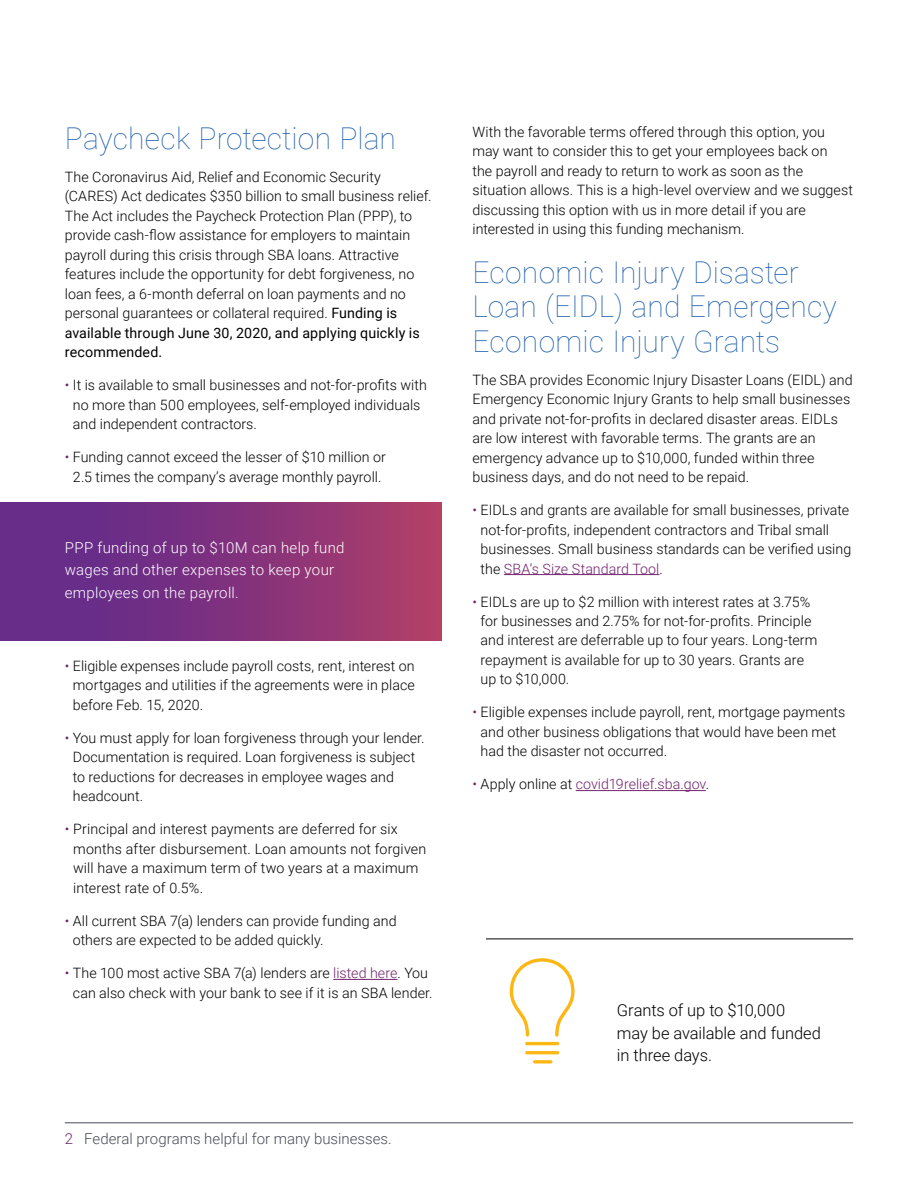
<style>
.page{position:relative;width:918px;height:1188px;background:#fff}
.page>*{position:absolute;margin:0;border:0;box-sizing:border-box;transform-origin:0 0}
.t1{font:100 30px/34.5px "Roboto";letter-spacing:.005em;color:#2261ae}
.t2{font:300 16.5px/22.5px "Roboto";letter-spacing:-.005em;color:#000}
.t3{font:300 15px/22.5px "Roboto";letter-spacing:.02em;color:#fff}
.t4{font:300 15px "Roboto";color:#474c55}
.t5{font:300 14.25px/19.5px "Roboto";letter-spacing:.005em;color:#000}
.t6{font:300 14.25px "Roboto";letter-spacing:.005em;color:#72226d}
.s1{font-weight:400}
.s2{color:#72226d}
.s3{color:#000}
</style>
<div class="page">
<hr style="left:65px;top:1122px;width:788px;height:1px;background:#474c55">
<hr style="left:333px;top:979px;width:65px;height:1px;background:#72226d">
<hr style="left:504px;top:574px;width:156px;height:1px;background:#72226d">
<hr style="left:576px;top:790px;width:130px;height:1px;background:#72226d">
<svg style="left:509px;top:958px;width:66px;height:106px"></svg>
<hr style="left:486px;top:939px;width:367px;height:1px;background:#000">
<div style="left:0;top:502px;width:442px;height:138px;background:linear-gradient(to right,#592990,#ac3d69)"></div>
<h1 class="t1" style="left:65px;top:120px;width:333px">Paycheck Protection Plan</h1>
<p class="t5" style="left:65px;top:167px;width:368px">The Coronavirus Aid, Relief and Economic Security (CARES) Act dedicates $350 billion to small business relief.<br>The Act includes the Paycheck Protection Plan (PPP), to provide cash-flow assistance for employers to maintain payroll during this crisis through SBA loans. Attractive features include the opportunity for debt forgiveness, no loan fees, a 6-month deferral on loan payments and no personal guarantees or collateral required. <span class="s1">Funding is available through June 30, 2020, and applying quickly is recommended.</span></p>
<p class="t5" style="left:73px;top:375px;width:356px;text-indent:-8px"><span class="s2">•</span> It is available to small businesses and not-for-profits with no more than 500 employees, self-employed individuals and independent contractors.</p>
<p class="t5" style="left:65px;top:447px;width:323px;text-align:center"><span class="s2">•</span> Funding cannot exceed the lesser of $10 million or<br>2.5 times the company’s average monthly payroll.</p>
<p class="t3" style="left:65px;top:536px;width:281px">PPP funding of up to $10M can help fund wages and other expenses to keep your employees on the payroll.</p>
<p class="t5" style="left:73px;top:655px;width:344px;text-align:justify;text-indent:-8px"><span class="s2">•</span> Eligible expenses include payroll costs, rent, interest on mortgages and utilities if the agreements were in place before Feb. 15, 2020.</p>
<p class="t5" style="left:73px;top:727px;width:353px;text-indent:-8px"><span class="s2">•</span> You must apply for loan forgiveness through your lender.<br>Documentation is required. Loan forgiveness is subject to reductions for decreases in employee wages and headcount.</p>
<p class="t5" style="left:73px;top:819px;width:355px;text-indent:-8px"><span class="s2">•</span> Principal and interest payments are deferred for six months after disbursement. Loan amounts not forgiven will have a maximum term of two years at a maximum interest rate of 0.5%.</p>
<p class="t5" style="left:73px;top:910px;width:325px;text-indent:-8px"><span class="s2">•</span> All current SBA 7(a) lenders can provide funding and others are expected to be added quickly.</p>
<p class="t5" style="left:65px;top:963px;width:369px;text-align:center"><span class="s2">•</span> The 100 most active SBA 7(a) lenders are <span class="s2">listed here</span>. You can also check with your bank to see if it is an SBA lender.</p>
<p class="t4" style="left:65px;top:1128px;width:328px"><span class="s2">2</span> Federal programs helpful for many businesses.</p>
<p class="t5" style="left:472px;top:122px;width:382px">With the favorable terms offered through this option, you may want to consider this to get your employees back on<br>the payroll and ready to return to work as soon as the situation allows. This is a high-level overview and we suggest discussing this option with us in more detail if you are interested in using this funding mechanism.</p>
<h1 class="t1" style="left:472px;top:254px;width:366px">Economic Injury Disaster<br>Loan (EIDL) and Emergency<br>Economic Injury Grants</h1>
<p class="t5" style="left:472px;top:369px;width:382px">The SBA provides Economic Injury Disaster Loans (EIDL) and Emergency Economic Injury Grants to help small businesses and private not-for-profits in declared disaster areas. EIDLs are low interest with favorable terms. The grants are an emergency advance up to $10,000, funded within three business days, and do not need to be repaid.</p>
<p class="t5" style="left:481px;top:500px;width:372px;text-indent:-8px"><span class="s2">•</span> EIDLs and grants are available for small businesses, private not-for-profits, independent contractors and Tribal small businesses. Small business standards can be verified using the <span class="s2">SBA’s Size Standard Tool</span>.</p>
<p class="t5" style="left:481px;top:591px;width:338px;text-indent:-8px"><span class="s2">•</span> EIDLs are up to $2 million with interest rates at 3.75% for businesses and 2.75% for not-for-profits. Principle and interest are deferrable up to four years. Long-term repayment is available for up to 30 years. Grants are up to $10,000.</p>
<p class="t5" style="left:481px;top:702px;width:366px;text-indent:-8px"><span class="s2">•</span> Eligible expenses include payroll, rent, mortgage payments and other business obligations that would have been met had the disaster not occurred.</p>
<p class="t6" style="left:472px;top:774px;width:238px">• <span class="s3">Apply online at</span> covid19relief.sba.gov<span class="s3">.</span></p>
<p class="t2" style="left:617px;top:999px;width:206px">Grants of up to $10,000<br>may be available and funded in three days.</p>
</div>
